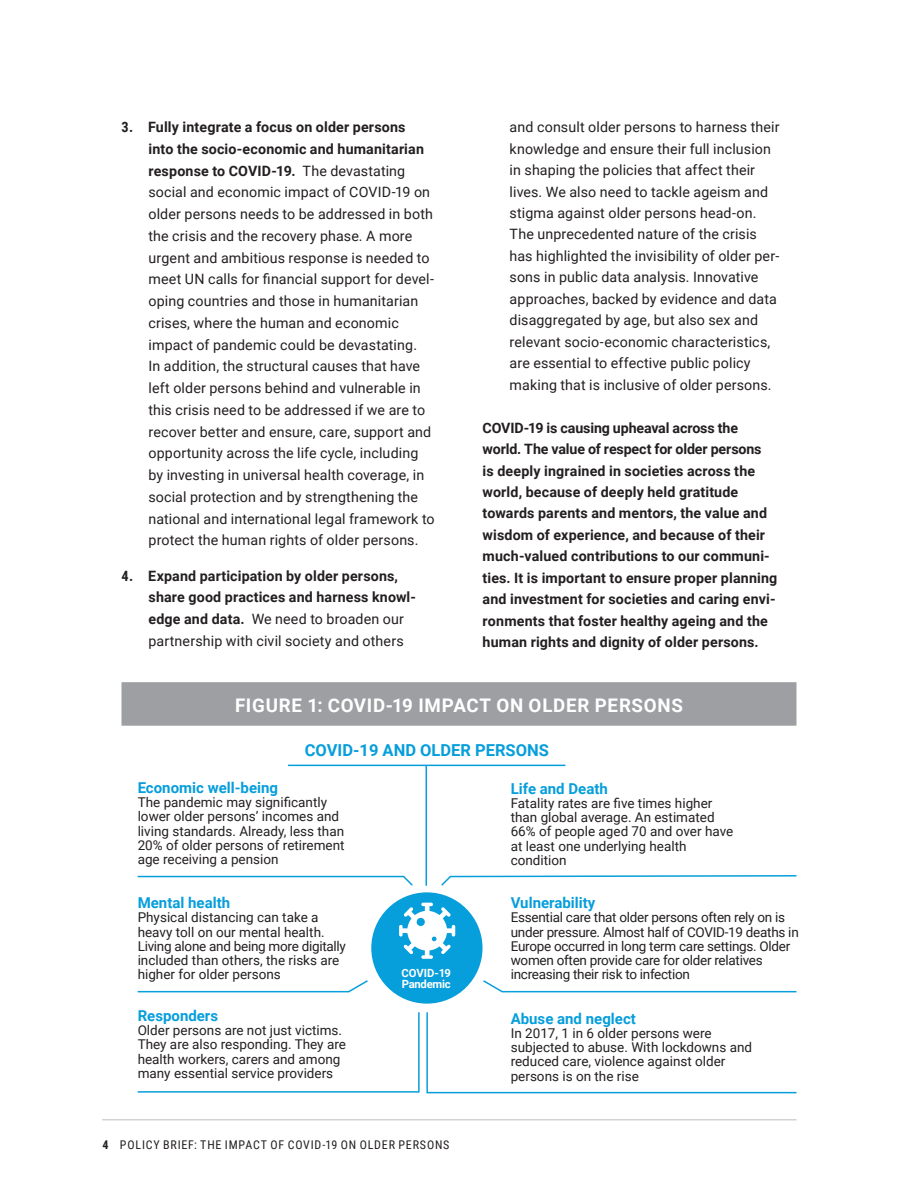
<style>
.page{position:relative;width:918px;height:1188px;background:#fff}
.page>*{position:absolute;margin:0;border:0;box-sizing:border-box;transform-origin:0 0}
.CHART_TABLE_H1{font:700 18.75px "Roboto";letter-spacing:.04em;color:#fff}
.t1{font:700 16.5px "Roboto";color:#069edb}
.t2{font:700 15px "Roboto";color:#069edb}
.t3{font:14.25px/21.8px "Roboto";letter-spacing:.01em;color:#231f20}
.TX_ragged_column{font:700 14.25px/21.5px "Roboto";letter-spacing:.01em;color:#231f20}
.t4{font:13.5px/14.2px "Roboto";color:#231f20}
.t5{font:13.5px/14.2px "Roboto";letter-spacing:-.02em;color:#231f20}
.t6{font:12px "Roboto Condensed";letter-spacing:.065em;color:#231f20}
.t7{font:700 11.25px/11.2px "Roboto";letter-spacing:-.02em;color:#fff}
.s1{font-family:"Roboto Condensed";font-weight:700}
.s2{font-weight:700}
.s3{font-family:"Roboto Condensed"}
.s4{font-weight:400}
</style>
<div class="page">
<hr style="left:102px;top:1119px;width:695px;height:1px;background:#d1d2d4">
<div style="left:122px;top:682px;width:674px;height:44px;background:#9d9fa2"></div>
<div style="left:371px;top:892px;width:112px;height:112px;background:#069edb;border-radius:50%"></div>
<svg style="left:399px;top:903px;width:56px;height:56px"></svg>
<hr style="left:426px;top:765px;width:1px;height:121px;background:#069edb">
<hr style="left:288px;top:765px;width:277px;height:1px;background:#069edb">
<svg style="left:137px;top:1012px;width:283px;height:81px"></svg>
<svg style="left:426px;top:1012px;width:371px;height:82px"></svg>
<svg style="left:137px;top:875px;width:276px;height:11px"></svg>
<svg style="left:441px;top:875px;width:356px;height:11px"></svg>
<svg style="left:483px;top:980px;width:314px;height:13px"></svg>
<svg style="left:137px;top:980px;width:231px;height:13px"></svg>
<p class="t3" style="left:148px;top:116px;width:288px;text-indent:-27px"><span class="s1">3.</span> <span class="s2">Fully integrate a focus on older persons<br>into the socio-economic and humanitarian response to COVID-19.</span> The devastating social and economic impact of COVID-19 on older persons needs to be addressed in both the crisis and the recovery phase. A more urgent and ambitious response is needed to meet UN calls for financial support for devel&shy;oping countries and those in humanitarian crises, where the human and economic impact of pandemic could be devastating.<br>In addition, the structural causes that have left older persons behind and vulnerable in this crisis need to be addressed if we are to recover better and ensure, care, support and opportunity across the life cycle, including by investing in universal health coverage, in social protection and by strengthening the national and international legal framework to protect the human rights of older persons.</p>
<p class="TX_ragged_column" style="left:148px;top:564px;width:269px;text-indent:-27px"><span class="s3">4.</span> Expand participation by older persons, share good practices and harness knowl&shy;edge and data. <span class="s4">We need to broaden our partnership with civil society and others</span></p>
<p class="t3" style="left:510px;top:116px;width:271px">and consult older persons to harness their knowledge and ensure their full inclusion in shaping the policies that affect their lives. We also need to tackle ageism and stigma against older persons head-on.<br>The unprecedented nature of the crisis has highlighted the invisibility of older per&shy;sons in public data analysis. Innovative approaches, backed by evidence and data disaggregated by age, but also sex and relevant socio-economic characteristics, are essential to effective public policy making that is inclusive of older persons.</p>
<p class="TX_ragged_column" style="left:483px;top:416px;width:296px">COVID-19 is causing upheaval across the world. The value of respect for older persons<br>is deeply ingrained in societies across the world, because of deeply held gratitude towards parents and mentors, the value and wisdom of experience, and because of their much-valued contributions to our communi&shy;ties. It is important to ensure proper planning and investment for societies and caring envi&shy;ronments that foster healthy ageing and the human rights and dignity of older persons.</p>
<p class="CHART_TABLE_H1" style="left:235px;top:692px;width:449px">FIGURE 1: COVID-19 IMPACT ON OLDER PERSONS</p>
<p class="t1" style="left:305px;top:739px;width:246px">COVID-19 AND OLDER PERSONS</p>
<p class="t2" style="left:138px;top:777px;width:142px">Economic well-being</p>
<p class="t4" style="left:138px;top:795px;width:208px">The pandemic may significantly lower older persons’ incomes and living standards. Already, less than<br>20% of older persons of retirement age receiving a pension</p>
<p class="t2" style="left:138px;top:892px;width:94px">Mental health</p>
<p class="t4" style="left:138px;top:910px;width:210px">Physical distancing can take a heavy toll on our mental health.<br>Living alone and being more digitally included than others, the risks are higher for older persons</p>
<p class="t2" style="left:138px;top:1005px;width:82px">Responders</p>
<p class="t4" style="left:138px;top:1023px;width:210px">Older persons are not just victims.<br>They are also responding. They are health workers, carers and among many essential service providers</p>
<p class="t7" style="left:401px;top:967px;width:51px">COVID-19<br>Pandemic</p>
<p class="t6" style="left:102px;top:1136px;width:349px"><span class="s2">4</span> POLICY BRIEF: THE IMPACT OF COVID-19 ON OLDER PERSONS</p>
<p class="t2" style="left:511px;top:778px;width:99px">Life and Death</p>
<p class="t4" style="left:511px;top:796px;width:224px">Fatality rates are five times higher than global average. An estimated<br>66% of people aged 70 and over have at least one underlying health condition</p>
<p class="t2" style="left:511px;top:892px;width:86px">Vulnerability</p>
<p class="t5" style="left:511px;top:910px;width:290px">Essential care that older persons often rely on is under pressure. Almost half of COVID-19 deaths in Europe occurred in long term care settings. Older women often provide care for older relatives increasing their risk to infection</p>
<p class="t2" style="left:511px;top:1008px;width:127px">Abuse and neglect</p>
<p class="t4" style="left:511px;top:1025px;width:243px">In 2017, 1 in 6 older persons were subjected to abuse. With lockdowns and reduced care, violence against older persons is on the rise</p>
</div>
